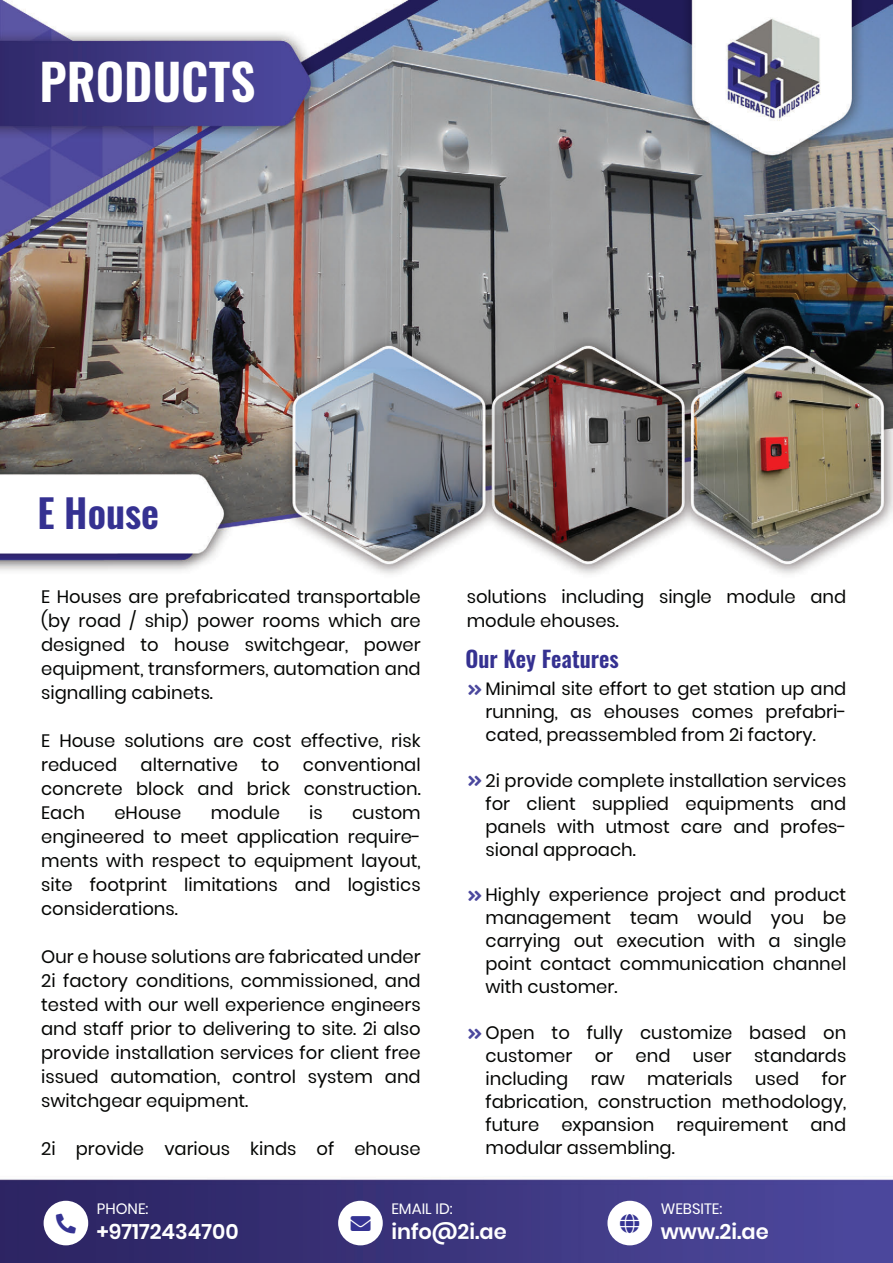
<style>
.page{position:relative;width:893px;height:1263px;background:#fff}
.page>*{position:absolute;margin:0;border:0;box-sizing:border-box;transform-origin:0 0}
.t1{font:600 49.5px "Oswald";color:#fff}
.t2{font:600 39px "Oswald";color:#353191}
.t3{font:600 22.5px "Oswald";color:#353191}
.t4{font:600 21px "Poppins";color:#fff}
.t5{font:18px/24px "Poppins";color:#040503;text-align:justify}
.t6{font:15px "Poppins";color:#fff}
</style>
<div class="page">
<img style="left:0;top:0;width:893px;height:1263px">
<div style="left:44px;top:1201px;width:44px;height:44px;background:#fff;border-radius:50%"></div>
<div style="left:338px;top:1201px;width:45px;height:44px;background:#fff;border-radius:50%"></div>
<div style="left:607px;top:1201px;width:45px;height:44px;background:#fff;border-radius:50%"></div>
<svg style="left:468px;top:684px;width:13px;height:11px"></svg>
<svg style="left:468px;top:776px;width:13px;height:10px"></svg>
<svg style="left:468px;top:891px;width:13px;height:10px"></svg>
<svg style="left:468px;top:1028px;width:13px;height:11px"></svg>
<p class="t1" style="left:40px;top:38px;width:217px">PRODUCTS</p>
<p class="t2" style="left:37px;top:478px;width:123px">E House</p>
<p class="t5" style="left:41px;top:585px;width:381px">E Houses are prefabricated transportable (by road / ship) power rooms which are designed to house switchgear, power equipment, transformers, automation and signalling cabinets.</p>
<p class="t5" style="left:41px;top:729px;width:381px">E House solutions are cost effective, risk reduced</p>
<p class="t5" style="left:41px;top:753px;width:381px;text-indent:262px">conventional concrete block and brick construction.<br>Each</p>
<p class="t5" style="left:141px;top:753px;width:99px">alternative</p>
<p class="t5" style="left:261px;top:753px;width:20px">to</p>
<p class="t5" style="left:114px;top:801px;width:69px">eHouse</p>
<p class="t5" style="left:211px;top:801px;width:71px">module</p>
<p class="t5" style="left:309px;top:801px;width:15px">is</p>
<p class="t5" style="left:41px;top:801px;width:381px;text-indent:311px">custom engineered to meet application require&shy;ments with respect to equipment layout, site footprint limitations and logistics considerations.</p>
<p class="t5" style="left:41px;top:945px;width:381px">Our e house solutions are fabricated under 2i factory conditions, commissioned, and tested with our well experience engineers and staff prior to delivering to site. 2i also provide installation services for client free issued automation, control system and switchgear equipment.</p>
<p class="t5" style="left:41px;top:1137px;width:381px">2i provide various kinds of ehouse</p>
<p class="t5" style="left:467px;top:585px;width:381px">solutions including single module and module ehouses.</p>
<p class="t3" style="left:465px;top:638px;width:155px">Our Key Features</p>
<p class="t5" style="left:485px;top:677px;width:362px;line-height:23px">Minimal site effort to get station up and running, as ehouses comes prefabri&shy;cated, preassembled from 2i factory.</p>
<p class="t5" style="left:485px;top:769px;width:363px;line-height:23px">2i provide complete installation services for client supplied equipments and panels with utmost care and profes&shy;sional approach.</p>
<p class="t5" style="left:485px;top:884px;width:362px;line-height:23px">Highly experience project and product management team would you be carrying out execution with a single point contact communication channel with customer.</p>
<p class="t5" style="left:485px;top:1021px;width:362px;line-height:23px">Open to fully customize based on customer or end user standards including raw materials used for fabrication, construction methodology, future expansion requirement and modular assembling.</p>
<p class="t6" style="left:97px;top:1200px;width:53px">PHONE:</p>
<p class="t4" style="left:97px;top:1219px;width:143px">+97172434700</p>
<p class="t6" style="left:391px;top:1200px;width:63px">EMAIL ID:</p>
<p class="t4" style="left:391px;top:1219px;width:117px">info@2i.ae</p>
<p class="t6" style="left:661px;top:1200px;width:63px">WEBSITE:</p>
<p class="t4" style="left:661px;top:1219px;width:110px">www.2i.ae</p>
</div>
